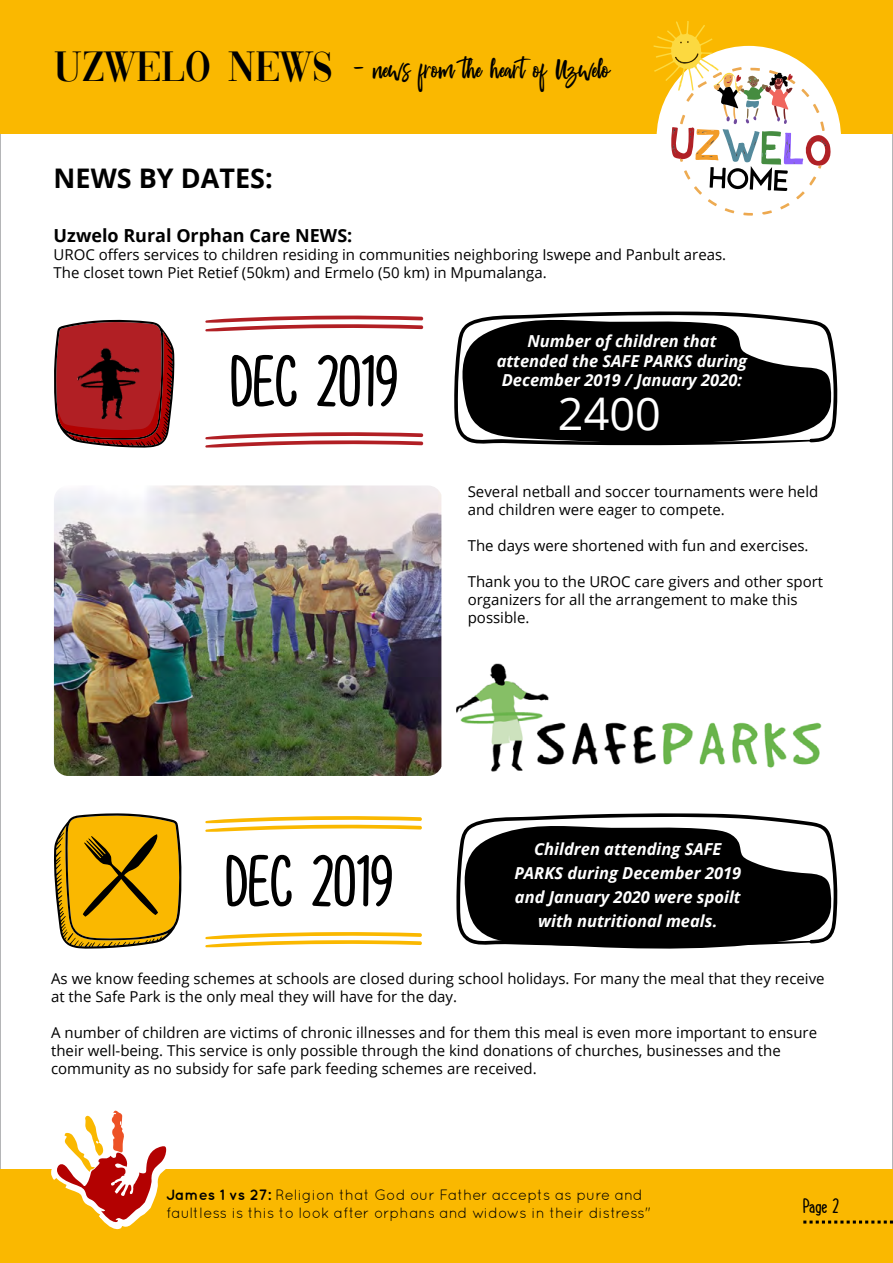
<style>
.page{position:relative;width:893px;height:1263px;background:#fff}
.page>*{position:absolute;margin:0;border:0;box-sizing:border-box;transform-origin:0 0}
.t1{font:700 74.1px "Cupcake Smiles";color:#000}
.t2{font:45px "Open Sans";color:#fff}
.t3{font:700 27px "Open Sans";color:#000}
.t4{font:22.05px "Passengers Script";color:#000}
.t5{font:700 21px "Cupcake Smiles";color:#000}
.t6{font:700 18px "Open Sans";color:#000}
.t7{font:italic 700 16.5px/24px "Open Sans";color:#fff;text-align:center}
.t8{font:15px/18px "Open Sans";color:#000}
.t9{font:15px/18px "Quicksand";color:#000}
.s1{font-family:"Vogue";font-size:43.95px}
.s2{font-weight:700}
</style>
<div class="page">
<div style="left:0;top:1169px;width:893px;height:94px;background:#fab800"></div>
<svg style="left:51px;top:1110px;width:116px;height:120px"></svg>
<svg style="left:803px;top:1220px;width:90px;height:3px"></svg>
<div style="left:0;top:0;width:893px;height:133px;background:#fab800"></div>
<div style="left:657px;top:46px;width:184px;height:184px;background:#fff;border-radius:50%"></div>
<svg style="left:653px;top:21px;width:178px;height:195px"></svg>
<img style="left:54px;top:485px;width:387px;height:291px">
<img style="left:456px;top:663px;width:366px;height:109px">
<svg style="left:454px;top:311px;width:384px;height:134px;fill:#000"></svg>
<svg style="left:205px;top:315px;width:219px;height:133px"></svg>
<svg style="left:54px;top:320px;width:121px;height:128px;background:#a23b3d"></svg>
<img style="left:71px;top:335px;width:76px;height:87px">
<svg style="left:573px;top:946px;width:164px;height:3px"></svg>
<svg style="left:456px;top:813px;width:382px;height:133px;fill:#000"></svg>
<svg style="left:205px;top:816px;width:217px;height:131px"></svg>
<svg style="left:54px;top:813px;width:128px;height:136px;background:#cf9f1a"></svg>
<h3 class="t4" style="left:54px;top:55px;width:557px"><span class="s1">UZWELO NEWS</span> - news from the heartof Uzwelo</h3>
<h3 class="t3" style="left:54px;top:159px;width:221px">NEWS BY DATES:</h3>
<p class="t6" style="left:54px;top:222px;width:300px">Uzwelo Rural Orphan Care NEWS:</p>
<p class="t8" style="left:54px;top:245px;width:674px">UROC offers services to children residing in communities neighboring Iswepe and Panbult areas.<br>The closet town Piet Retief (50km) and Ermelo (50 km) in Mpumalanga.</p>
<h1 class="t1" style="left:231px;top:345px;width:169px">DEC 2019</h1>
<p class="t7" style="left:497px;top:330px;width:252px;line-height:19.8px">Number of children that attended the SAFE PARKS during<br>December 2019 / January 2020:</p>
<h2 class="t2" style="left:558px;top:383px;width:104px">2400</h2>
<p class="t8" style="left:468px;top:482px;width:352px">Several netball and soccer tournaments were held and children were eager to compete.</p>
<p class="t8" style="left:468px;top:536px;width:342px">The days were shortened with fun and exercises.</p>
<p class="t8" style="left:468px;top:572px;width:357px">Thank you to the UROC care givers and other sport organizers for all the arrangement to make this possible.</p>
<h1 class="t1" style="left:226px;top:845px;width:169px">DEC 2019</h1>
<p class="t7" style="left:514px;top:837px;width:228px">Children attending SAFE<br>PARKS during December 2019 and January 2020 were spoilt with nutritional meals.</p>
<p class="t8" style="left:51px;top:969px;width:775px">As we know feeding schemes at schools are closed during school holidays. For many the meal that they receive at the Safe Park is the only meal they will have for the day.</p>
<p class="t8" style="left:51px;top:1023px;width:767px">A number of children are victims of chronic illnesses and for them this meal is even more important to ensure their well-being. This service is only possible through the kind donations of churches, businesses and the community as no subsidy for safe park feeding schemes are received.</p>
<p class="t9" style="left:166px;top:1185px;width:486px"><span class="s2">James 1 vs 27:</span> Religion that God our Father accepts as pure and faultless is this to look after orphans and widows in their distress"</p>
<h3 class="t5" style="left:803px;top:1195px;width:37px">Page 2</h3>
</div>
